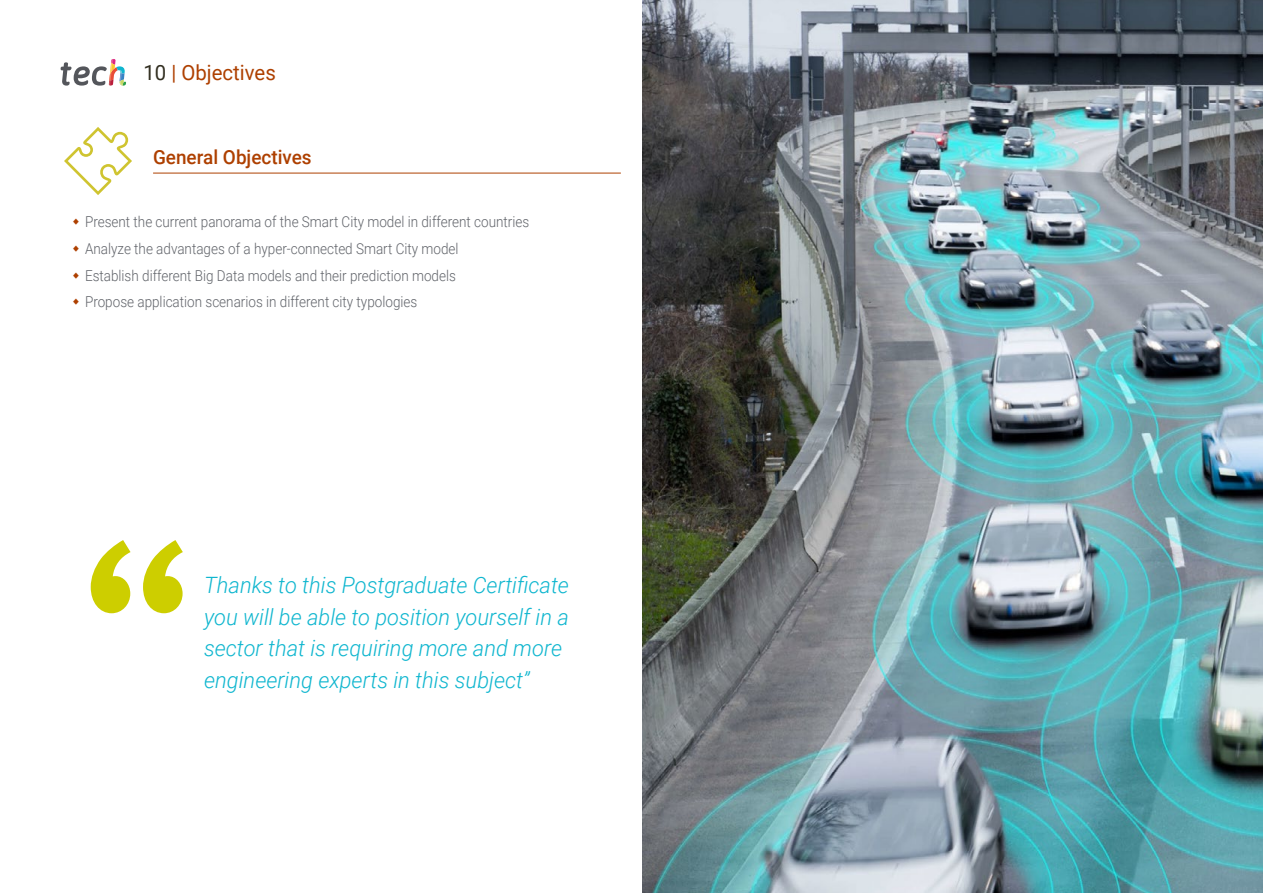
<style>
.page{position:relative;width:1263px;height:893px;background:#fff}
.page>*{position:absolute;margin:0;border:0;box-sizing:border-box;transform-origin:0 0}
.t1{font:italic 300 22.5px/31.5px "Roboto";color:#0fb6cf}
.t2{font:21px "Roboto";color:#ae4000}
.t3{font:500 19.5px "Roboto";color:#ae4000}
.t4{font:300 15px/26.7px "Roboto";color:#61646a;scale:.9 1}
.s1{color:#312e20}
</style>
<div class="page">
<hr style="left:153px;top:173px;width:468px;height:1px;background:#ae4000">
<svg style="left:64px;top:127px;width:68px;height:68px"></svg>
<svg style="left:61px;top:59px;width:65px;height:27px"></svg>
<img style="left:642px;top:0;width:621px;height:893px">
<svg style="left:91px;top:540px;width:92px;height:73px"></svg>
<h2 class="t2" style="left:144px;top:57px;width:134px"><span class="s1">10</span> | Objectives</h2>
<h3 class="t3" style="left:153px;top:143px;width:160px">General Objectives</h3>
<p class="t4" style="left:85px;top:208px;width:495px">Present the current panorama of the Smart City model in different countries Analyze the advantages of a hyper-connected Smart City model<br>Establish different Big Data models and their prediction models<br>Propose application scenarios in different city typologies</p>
<h1 class="t1" style="left:204px;top:568px;width:366px">Thanks to this Postgraduate Certificate you will be able to position yourself in a sector that is requiring more and more engineering experts in this subject”</h1>
</div>
